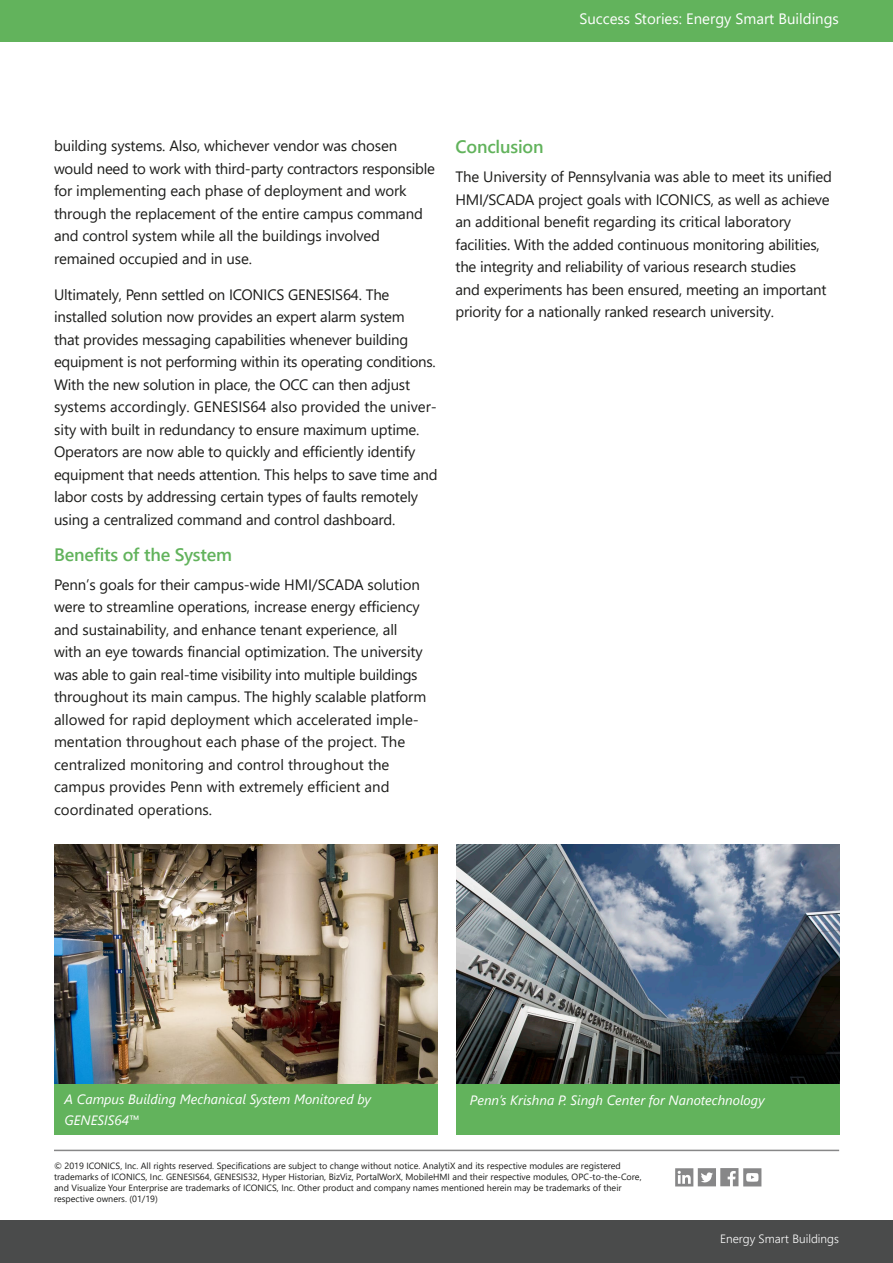
<style>
.page{position:relative;width:893px;height:1263px;background:#fff}
.page>*{position:absolute;margin:0;border:0;box-sizing:border-box;transform-origin:0 0}
.sub_section_headings{font:600 18px "Segoe UI";letter-spacing:-.01em;color:#62b35c}
.copy{font:15px/22.5px "Segoe UI";letter-spacing:-.015em;color:#1c1c1a}
.t1{font:15px "Segoe UI";color:#fff}
.img_desc{font:italic 13.5px/21px "Segoe UI";color:#fff}
.t2{font:300 12px "Segoe UI";color:#fff}
.t3{font:9px/10.8px "Segoe UI";color:#1c1c1a}
</style>
<div class="page">
<div style="left:0;top:0;width:893px;height:41px;background:#62b35c"></div>
<div style="left:0;top:1220px;width:893px;height:43px;background:#4a4b4b"></div>
<svg style="left:675px;top:1168px;width:86px;height:18px"></svg>
<hr style="left:54px;top:1150px;width:785px;height:1px;background:#878788">
<div style="left:456px;top:1080px;width:384px;height:54px;background:#62b35c"></div>
<div style="left:54px;top:1081px;width:383px;height:54px;background:#62b35c"></div>
<img style="left:54px;top:845px;width:383px;height:239px">
<img style="left:456px;top:845px;width:384px;height:239px">
<p class="t1" style="left:579px;top:4px;width:261px">Success Stories: Energy Smart Buildings</p>
<p class="copy" style="left:54px;top:133px;width:382px">building systems. Also, whichever vendor was chosen would need to work with third-party contractors responsible for implementing each phase of deployment and work through the replacement of the entire campus command and control system while all the buildings involved</p>
<p class="copy" style="left:54px;top:246px;width:199px">remained occupied and in use.</p>
<p class="copy" style="left:54px;top:282px;width:337px">Ultimately, Penn settled on ICONICS GENESIS64. The</p>
<p class="copy" style="left:54px;top:304px;width:352px">installed solution now provides an expert alarm system</p>
<p class="copy" style="left:54px;top:327px;width:385px">that provides messaging capabilities whenever building equipment is not performing within its operating conditions.<br>With the new solution in place, the OCC can then adjust systems accordingly. GENESIS64 also provided the univer&shy;sity with built in redundancy to ensure maximum uptime.<br>Operators are now able to quickly and efficiently identify equipment that needs attention. This helps to save time and labor costs by addressing certain types of faults remotely using a centralized command and control dashboard.</p>
<p class="sub_section_headings" style="left:54px;top:537px;width:180px">Benefits of the System</p>
<p class="copy" style="left:54px;top:572px;width:374px">Penn’s goals for their campus-wide HMI/SCADA solution were to streamline operations, increase energy efficiency and sustainability, and enhance tenant experience, all with an eye towards financial optimization. The university was able to gain real-time visibility into multiple buildings throughout its main campus. The highly scalable platform allowed for rapid deployment which accelerated imple&shy;mentation throughout each phase of the project. The centralized monitoring and control throughout the</p>
<p class="copy" style="left:54px;top:774px;width:337px">campus provides Penn with extremely efficient and</p>
<p class="copy" style="left:54px;top:797px;width:160px">coordinated operations.</p>
<p class="sub_section_headings" style="left:455px;top:130px;width:90px">Conclusion</p>
<p class="copy" style="left:455px;top:165px;width:378px">The University of Pennsylvania was able to meet its unified</p>
<p class="copy" style="left:455px;top:187px;width:376px">HMI/SCADA project goals with ICONICS, as well as achieve an additional benefit regarding its critical laboratory</p>
<p class="copy" style="left:455px;top:232px;width:366px">facilities. With the added continuous monitoring abilities, the integrity and reliability of various research studies</p>
<p class="copy" style="left:455px;top:277px;width:373px">and experiments has been ensured, meeting an important priority for a nationally ranked research university.</p>
<p class="img_desc" style="left:64px;top:1088px;width:308px">A Campus Building Mechanical System Monitored by<br>GENESIS64™</p>
<p class="img_desc" style="left:470px;top:1088px;width:296px">Penn’s Krishna P. Singh Center for Nanotechnology</p>
<p class="t3" style="left:54px;top:1160px;width:589px">© 2019 ICONICS, Inc. All rights reserved. Specifications are subject to change without notice. AnalytiX and its respective modules are registered trademarks of ICONICS, Inc. GENESIS64, GENESIS32, Hyper Historian, BizViz, PortalWorX, MobileHMI and their respective modules, OPC-to-the-Core, and Visualize Your Enterprise are trademarks of ICONICS, Inc. Other product and company names mentioned herein may be trademarks of their respective owners. (01/19)</p>
<p class="t2" style="left:720px;top:1227px;width:120px">Energy Smart Buildings</p>
</div>
